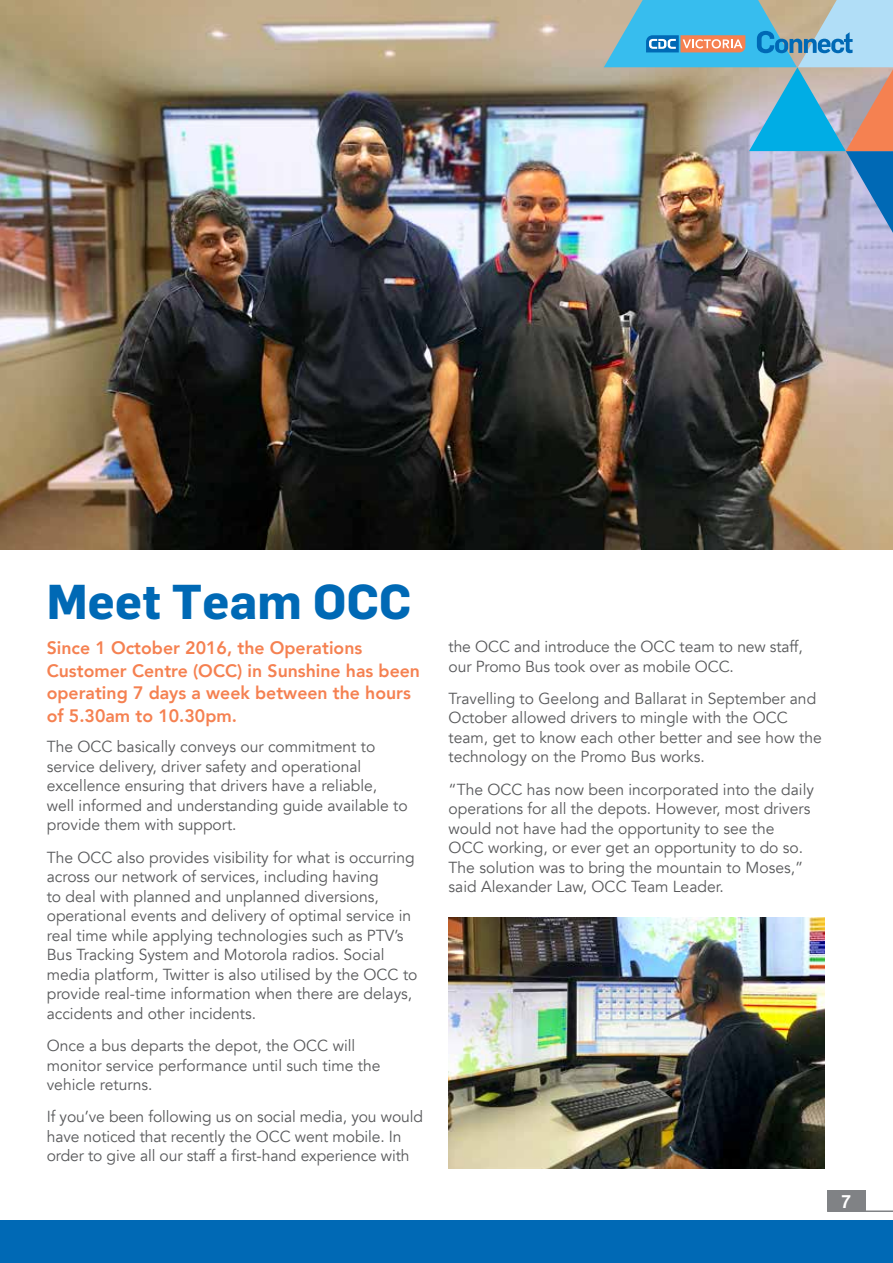
<style>
.page{position:relative;width:893px;height:1263px;background:#fff}
.page>*{position:absolute;margin:0;border:0;box-sizing:border-box;transform-origin:0 0}
.t1{font:700 48px "Flama";letter-spacing:.005em;color:#0069b5}
.t2{font:800 18px/22.5px "Avenir";color:#f58151}
.t3{font:500 18px "Flama";color:#fff}
.t4{font:15.9px/19.5px "Avenir";color:#58595b}
</style>
<div class="page">
<img style="left:0;top:0;width:893px;height:549px">
<img style="left:449px;top:917px;width:376px;height:251px">
<div style="left:0;top:1220px;width:893px;height:43px;background:#0069b5"></div>
<hr style="left:827px;top:1210px;width:66px;height:2px;background:#808285">
<div style="left:827px;top:1190px;width:38px;height:21px;background:#808285"></div>
<img style="left:604px;top:0;width:289px;height:235px">
<h1 class="t1" style="left:47px;top:567px;width:366px">Meet Team OCC</h1>
<p class="t2" style="left:47px;top:636px;width:375px">Since 1 October 2016, the Operations Customer Centre (OCC) in Sunshine has been operating 7 days a week between the hours of 5.30am to 10.30pm.</p>
<p class="t4" style="left:47px;top:737px;width:362px">The OCC basically conveys our commitment to service delivery, driver safety and operational excellence ensuring that drivers have a reliable, well informed and understanding guide available to provide them with support.</p>
<p class="t4" style="left:47px;top:848px;width:372px">The OCC also provides visibility for what is occurring across our network of services, including having<br>to deal with planned and unplanned diversions, operational events and delivery of optimal service in real time while applying technologies such as PTV’s Bus Tracking System and Motorola radios. Social media platform, Twitter is also utilised by the OCC to provide real-time information when there are delays, accidents and other incidents.</p>
<p class="t4" style="left:47px;top:1036px;width:335px">Once a bus departs the depot, the OCC will monitor service performance until such time the vehicle returns.</p>
<p class="t4" style="left:47px;top:1107px;width:378px">If you’ve been following us on social media, you would have noticed that recently the OCC went mobile. In order to give all our staff a first-hand experience with</p>
<p class="t4" style="left:449px;top:637px;width:356px">the OCC and introduce the OCC team to new staff, our Promo Bus took over as mobile OCC.</p>
<p class="t4" style="left:449px;top:689px;width:375px">Travelling to Geelong and Ballarat in September and October allowed drivers to mingle with the OCC team, get to know each other better and see how the technology on the Promo Bus works.</p>
<p class="t4" style="left:449px;top:780px;width:367px">“The OCC has now been incorporated into the daily operations for all the depots. However, most drivers would not have had the opportunity to see the<br>OCC working, or ever get an opportunity to do so.<br>The solution was to bring the mountain to Moses,” said Alexander Law, OCC Team Leader.</p>
<p class="t3" style="left:841px;top:1188px;width:12px">7</p>
</div>
